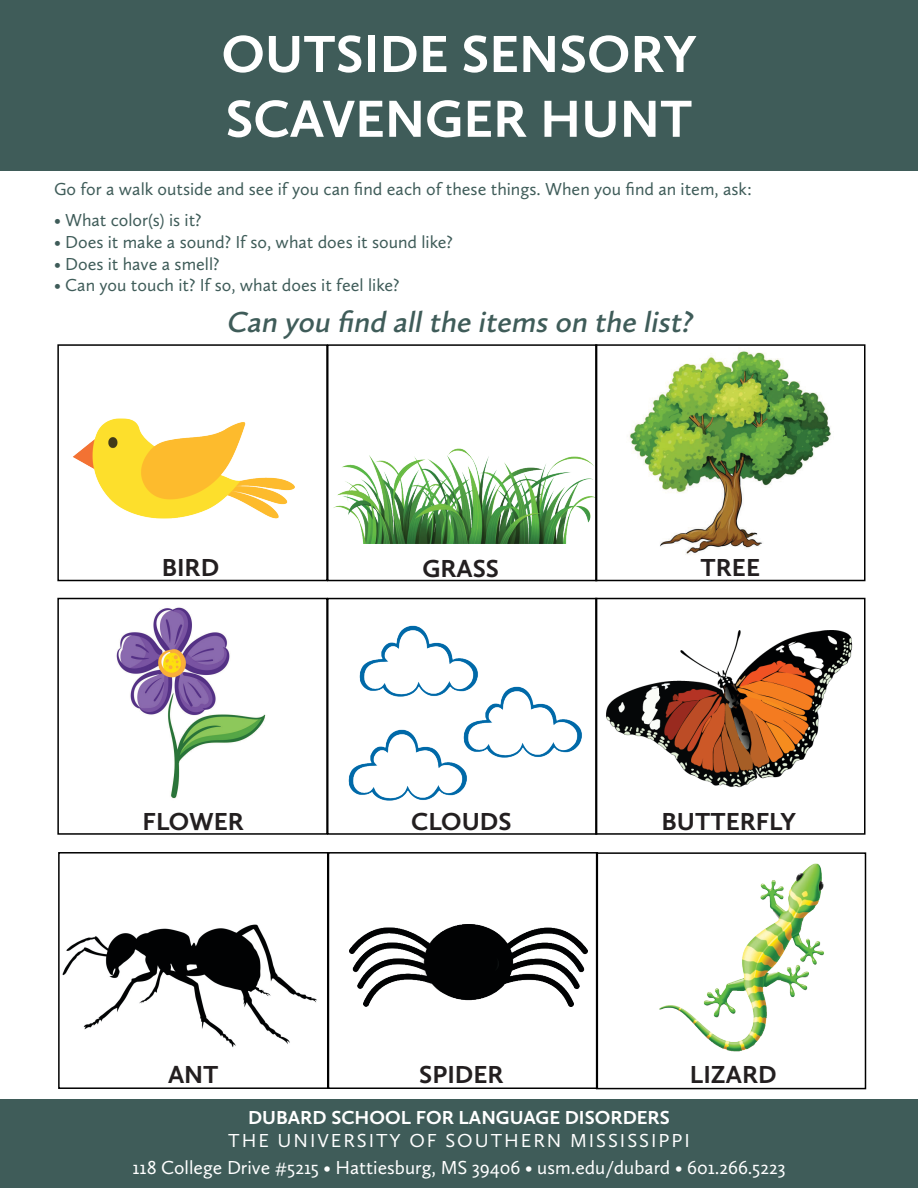
<style>
.page{position:relative;width:918px;height:1188px;background:#fff}
.page>*{position:absolute;margin:0;border:0;box-sizing:border-box;transform-origin:0 0}
.t1{font:700 54px "Calluna Sans";color:#fff}
.t2{font:italic 600 30px "Calluna Sans";color:#3f5c59}
.t3{font:700 25.5px "Calluna Sans";color:#231f20}
.t4{font:19.5px "Calluna Sans";color:#fff}
.t5{font:19.5px "Calluna Sans";letter-spacing:.1em;color:#fff}
.t6{font:700 19.5px "Calluna Sans";color:#fff}
.t7{font:18px "Calluna Sans";color:#3f5c59}
</style>
<div class="page">
<div style="left:0;top:0;width:918px;height:171px;background:#3f5c59"></div>
<img style="left:73px;top:418px;width:222px;height:101px">
<img style="left:333px;top:448px;width:261px;height:95px">
<img style="left:629px;top:351px;width:202px;height:204px">
<img style="left:65px;top:597px;width:252px;height:202px">
<img style="left:344px;top:597px;width:148px;height:100px">
<img style="left:448px;top:656px;width:134px;height:102px">
<img style="left:348px;top:698px;width:133px;height:103px">
<img style="left:606px;top:630px;width:247px;height:158px">
<img style="left:62px;top:924px;width:255px;height:124px">
<div style="left:57px;top:344px;width:271px;height:237px;border:2px solid #000"></div>
<div style="left:327px;top:344px;width:270px;height:237px;border:2px solid #000"></div>
<div style="left:595px;top:344px;width:271px;height:237px;border:2px solid #000"></div>
<div style="left:57px;top:598px;width:271px;height:237px;border:2px solid #000"></div>
<div style="left:327px;top:598px;width:270px;height:237px;border:2px solid #000"></div>
<div style="left:595px;top:598px;width:271px;height:237px;border:2px solid #000"></div>
<div style="left:58px;top:852px;width:270px;height:237px;border:2px solid #000"></div>
<img style="left:350px;top:924px;width:237px;height:82px">
<div style="left:328px;top:852px;width:270px;height:237px;border:2px solid #000"></div>
<img style="left:659px;top:863px;width:165px;height:189px">
<div style="left:596px;top:852px;width:270px;height:237px;border:2px solid #000"></div>
<div style="left:0;top:1100px;width:918px;height:88px;background:#3f5c59"></div>
<p class="t1" style="left:222px;top:20px;width:476px">OUTSIDE SENSORY</p>
<p class="t1" style="left:226px;top:85px;width:468px">SCAVENGER HUNT</p>
<p class="t7" style="left:54px;top:178px;width:699px">Go for a walk outside and see if you can find each of these things. When you find an item, ask:</p>
<p class="t7" style="left:54px;top:210px;width:149px">• What color(s) is it?</p>
<p class="t7" style="left:54px;top:231px;width:401px">• Does it make a sound? If so, what does it sound like?</p>
<p class="t7" style="left:54px;top:253px;width:167px">• Does it have a smell?</p>
<p class="t7" style="left:54px;top:274px;width:347px">• Can you touch it? If so, what does it feel like?</p>
<p class="t2" style="left:226px;top:303px;width:474px">Can you find allthe items on the list?</p>
<p class="t3" style="left:162px;top:552px;width:59px">BIRD</p>
<p class="t3" style="left:422px;top:553px;width:78px">GRASS</p>
<p class="t3" style="left:701px;top:552px;width:61px">TREE</p>
<p class="t3" style="left:143px;top:806px;width:103px">FLOWER</p>
<p class="t3" style="left:411px;top:806px;width:102px">CLOUDS</p>
<p class="t3" style="left:662px;top:806px;width:136px">BUTTERFLY</p>
<p class="t3" style="left:168px;top:1059px;width:52px">ANT</p>
<p class="t3" style="left:419px;top:1059px;width:86px">SPIDER</p>
<p class="t3" style="left:690px;top:1059px;width:88px">LIZARD</p>
<p class="t6" style="left:248px;top:1105px;width:423px">DUBARD SCHOOL FOR LANGUAGE DISORDERS</p>
<p class="t5" style="left:228px;top:1129px;width:463px">THE UNIVERSITY OF SOUTHERN MISSISSIPPI</p>
<p class="t4" style="left:133px;top:1156px;width:654px">118 College Drive #5215 • Hattiesburg, MS 39406 • usm.edu/dubard • 601.266.5223</p>
</div>
